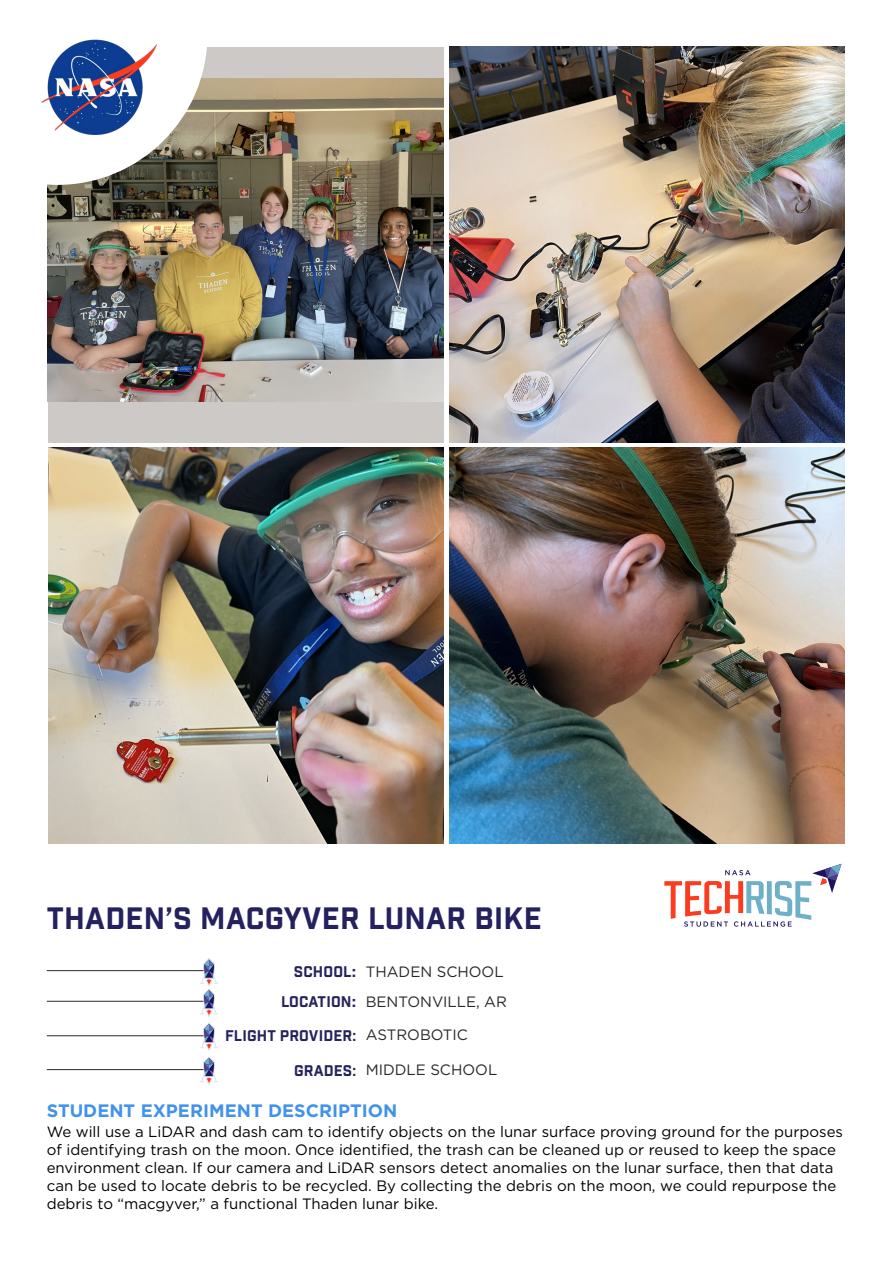
<style>
.page{position:relative;width:893px;height:1263px;background:#fff}
.page>*{position:absolute;margin:0;border:0;box-sizing:border-box;transform-origin:0 0}
.t1{font:30px "Industry Inc Base";letter-spacing:.01em;color:#25215f}
.t2{font:700 18px "Gotham";color:#4192eb}
.t3{font:15px/18px "Gotham";color:#000}
.t4{font:15px/30.6px "Industry Inc Base";letter-spacing:.01em;color:#26245d;text-align:right}
.t5{font:15px/30.6px "Gotham";color:#292829}
.s1{font-family:"Gotham";font-weight:700}
.s2{font-family:"Gotham";color:#292829}
.s3{color:#292829}
</style>
<div class="page">
<img style="left:449px;top:448px;width:396px;height:395px">
<div style="left:48px;top:47px;width:395px;height:395px;background:#cdc9c6"></div>
<img style="left:48px;top:79px;width:395px;height:323px">
<img style="left:48px;top:448px;width:396px;height:395px">
<img style="left:449px;top:47px;width:396px;height:395px">
<svg style="left:47px;top:47px;width:160px;height:138px;background:#bebcb3"></svg>
<img style="left:41px;top:39px;width:125px;height:104px">
<svg style="left:664px;top:864px;width:177px;height:63px"></svg>
<hr style="left:47px;top:1069px;width:160px;height:1px;background:#292829">
<hr style="left:47px;top:1035px;width:160px;height:1px;background:#292829">
<hr style="left:47px;top:970px;width:160px;height:1px;background:#292829">
<hr style="left:47px;top:1001px;width:160px;height:1px;background:#292829">
<svg style="left:200px;top:958px;width:18px;height:127px"></svg>
<h1 class="t1" style="left:47px;top:900px;width:497px">THADEN’S MACGYVER LUNAR BIKE</h1>
<p class="t4" style="left:281px;top:957px;width:77px">SCHOOL<span class="s1">:<br></span>LOCATION<span class="s1">:</span></p>
<p class="t5" style="left:366px;top:956px;width:143px">THADEN SCHOOL<br>BENTONVILLE, AR</p>
<p class="t4" style="left:225px;top:1021px;width:244px">FLIGHT PROVIDER: <span class="s2">ASTROBOTIC</span></p>
<p class="t4" style="left:294px;top:1056px;width:64px">GRADES<span class="s3">:</span></p>
<p class="t5" style="left:366px;top:1054px;width:133px">MIDDLE SCHOOL</p>
<p class="t2" style="left:47px;top:1099px;width:352px">STUDENT EXPERIMENT DESCRIPTION</p>
<p class="t3" style="left:47px;top:1122px;width:798px">We will use a LiDAR and dash cam to identify objects on the lunar surface proving ground for the purposes of identifying trash on the moon. Once identified, the trash can be cleaned up or reused to keep the space environment clean. If our camera and LiDAR sensors detect anomalies on the lunar surface, then that data can be used to locate debris to be recycled. By collecting the debris on the moon, we could repurpose the debris to “macgyver,” a functional Thaden lunar bike.</p>
</div>
